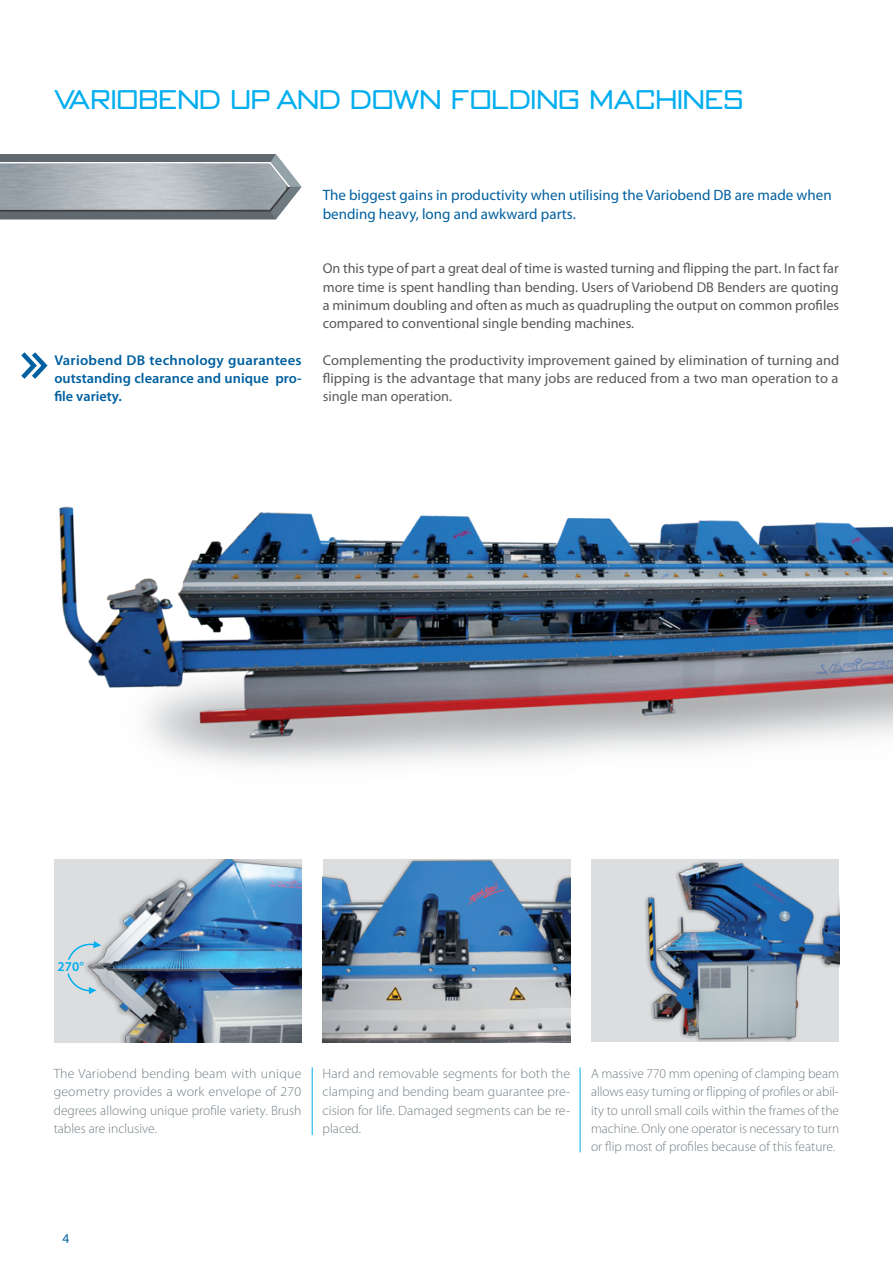
<style>
.page{position:relative;width:893px;height:1263px;background:#fff}
.page>*{position:absolute;margin:0;border:0;box-sizing:border-box;transform-origin:0 0}
.t1{font:300 24px "OPTI Bank Gothic";letter-spacing:.025em;color:#00aeef}
.t2{font:15px/18.3px "Myriad Pro";color:#0060a0}
.t3{font:14.25px/18.3px "Myriad Pro";color:#57585a;text-align:justify}
.t4{font:600 14.25px/18.3px "Myriad Pro";color:#0060a0;text-align:justify}
.t5{font:300 13.5px/18.3px "Myriad Pro";color:#717d83;text-align:justify}
.t6{font:600 13.5px "Myriad Pro";color:#00aeef}
.t7{font:13.5px "Myriad";color:#0060a0}
</style>
<div class="page">
<svg style="left:21px;top:352px;width:27px;height:27px"></svg>
<div style="left:54px;top:859px;width:248px;height:183px;background:#dcdddf"></div>
<img style="left:85px;top:859px;width:217px;height:183px">
<img style="left:323px;top:859px;width:247px;height:183px">
<div style="left:592px;top:859px;width:247px;height:183px;background:#dcdddf"></div>
<img style="left:645px;top:861px;width:194px;height:181px">
<hr style="left:580px;top:1067px;width:1px;height:85px;background:#00aeef">
<hr style="left:312px;top:1067px;width:1px;height:68px;background:#00aeef">
<svg style="left:68px;top:941px;width:33px;height:20px"></svg>
<svg style="left:67px;top:972px;width:29px;height:22px"></svg>
<svg style="left:0;top:154px;width:301px;height:65px"></svg>
<img style="left:0;top:164px;width:286px;height:46px">
<img style="left:59px;top:506px;width:834px;height:259px">
<h1 class="t1" style="left:54px;top:82px;width:691px">VARIOBEND UP AND DOWN FOLDING MACHINES</h1>
<p class="t4" style="left:54px;top:351px;width:249px">Variobend DB technology guarantees outstanding clearance and unique pro&shy;file variety.</p>
<p class="t2" style="left:323px;top:186px;width:510px">The biggest gains in productivity when utilising the Variobend DB are made when bending heavy, long and awkward parts.</p>
<p class="t3" style="left:323px;top:259px;width:518px">On this type of part a great deal of time is wasted turning and flipping the part. In fact far more time is spent handling than bending. Users of Variobend DB Benders are quoting a minimum doubling and often as much as quadrupling the output on common profiles compared to conventional single bending machines.</p>
<p class="t3" style="left:323px;top:351px;width:518px">Complementing the productivity improvement gained by elimination of turning and flipping is the advantage that many jobs are reduced from a two man operation to a single man operation.</p>
<p class="t6" style="left:58px;top:958px;width:28px">270°</p>
<p class="t5" style="left:54px;top:1064px;width:249px">The Variobend bending beam with unique geometry provides a work envelope of 270 degrees allowing unique profile variety. Brush tables are inclusive.</p>
<p class="t5" style="left:323px;top:1064px;width:249px">Hard and removable segments for both the clamping and bending beam guarantee pre&shy;cision for life. Damaged segments can be re&shy;placed.</p>
<p class="t5" style="left:591px;top:1064px;width:250px">A massive 770 mm opening of clamping beam allows easy turning or flipping of profiles or abil&shy;ity to unroll small coils within the frames of the machine. Only one operator is necessary to turn or flip most of profiles because of this feature.</p>
<p class="t7" style="left:62px;top:1231px;width:8px">4</p>
</div>
